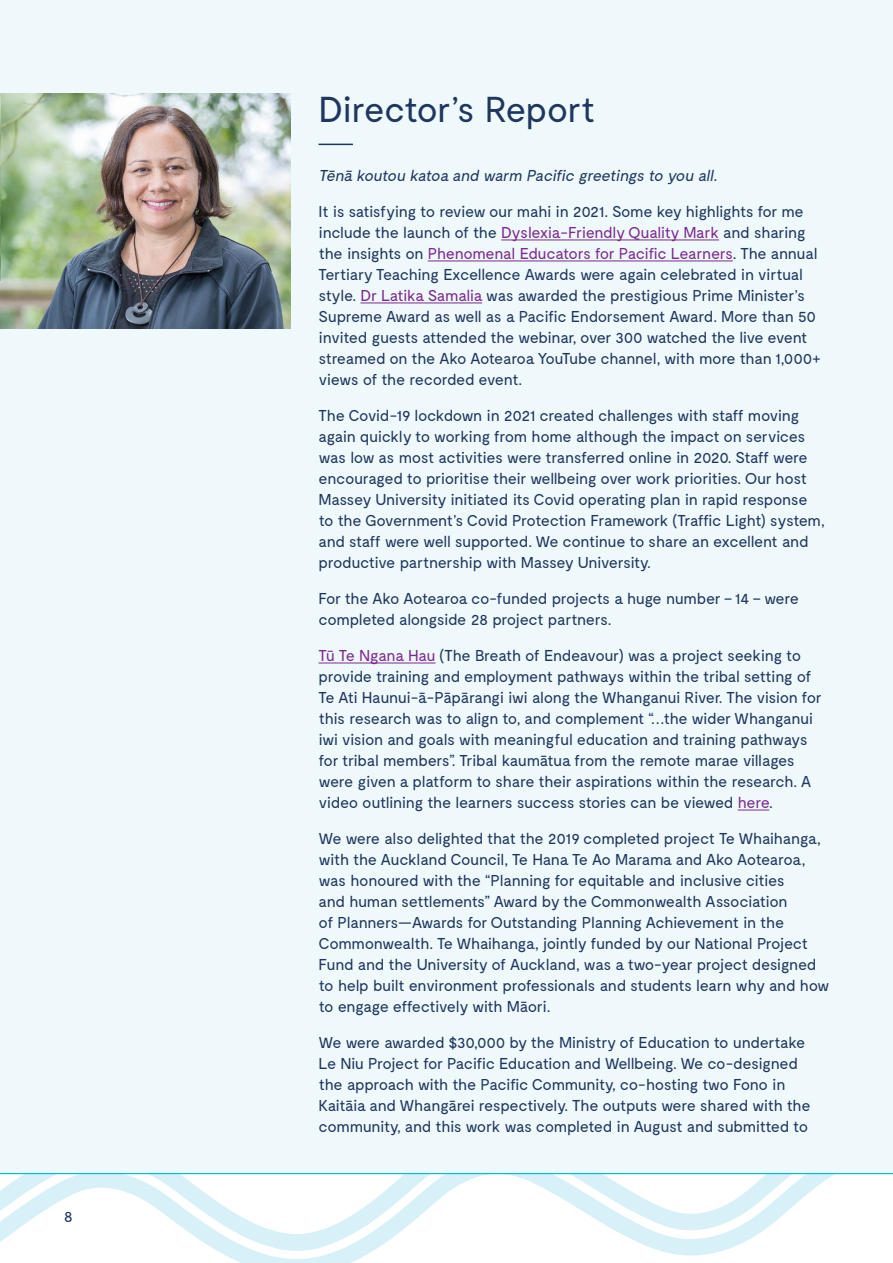
<style>
.page{position:relative;width:893px;height:1263px;background:#fff}
.page>*{position:absolute;margin:0;border:0;box-sizing:border-box;transform-origin:0 0}
.t1{font:36px "Moderat";letter-spacing:-.025em;color:#1f365f}
.t2{font:15.75px/21px "Moderat";letter-spacing:-.025em;color:#1f365f}
.t3{font:italic 15.75px "Moderat";color:#1f365f}
.s1{color:#7d2a90}
</style>
<div class="page">
<svg style="left:0;top:1173px;width:893px;height:90px"></svg>
<div style="left:0;top:0;width:892px;height:1173px;background:#eff9fb"></div>
<hr style="left:892px;top:0;width:1px;height:1173px;background:#eff9fb">
<hr style="left:319px;top:144px;width:34px;height:1px;background:#1f365f">
<hr style="left:501px;top:240px;width:218px;height:1px;background:#7d2a90">
<hr style="left:428px;top:261px;width:305px;height:1px;background:#7d2a90">
<hr style="left:360px;top:303px;width:122px;height:1px;background:#7d2a90">
<hr style="left:319px;top:663px;width:117px;height:1px;background:#7d2a90">
<hr style="left:738px;top:810px;width:31px;height:1px;background:#7d2a90">
<img style="left:1px;top:94px;width:289px;height:235px">
<img style="left:0;top:94px;width:1px;height:182px">
<img style="left:0;top:276px;width:1px;height:53px">
<p class="t2" style="left:64px;top:1206px;width:11px">8</p>
<h1 class="t1" style="left:319px;top:90px;width:279px">Director’s Report</h1>
<p class="t3" style="left:319px;top:167px;width:403px">Tēnā koutou katoa and warm Pacific greetings to you all.</p>
<p class="t2" style="left:319px;top:202px;width:504px">It is satisfying to review our mahi in 2021. Some key highlights for me include the launch of the <span class="s1">Dyslexia-Friendly Quality Mark</span> and sharing the insights on <span class="s1">Phenomenal Educators for Pacific Learners</span>. The annual Tertiary Teaching Excellence Awards were again celebrated in virtual style. <span class="s1">Dr Latika Samalia</span> was awarded the prestigious Prime Minister’s Supreme Award as well as a Pacific Endorsement Award. More than 50 invited guests attended the webinar, over 300 watched the live event streamed on the Ako Aotearoa YouTube channel, with more than 1,000+ views of the recorded event.</p>
<p class="t2" style="left:319px;top:406px;width:508px">The Covid-19 lockdown in 2021 created challenges with staff moving again quickly to working from home although the impact on services was low as most activities were transferred online in 2020. Staff were encouraged to prioritise their wellbeing over work priorities. Our host Massey University initiated its Covid operating plan in rapid response to the Government’s Covid Protection Framework (Traffic Light) system, and staff were well supported. We continue to share an excellent and productive partnership with Massey University.</p>
<p class="t2" style="left:319px;top:589px;width:482px">For the Ako Aotearoa co-funded projects a huge number – 14 – were completed alongside 28 project partners.</p>
<p class="t2" style="left:319px;top:646px;width:505px"><span class="s1">Tū Te Ngana Hau</span> (The Breath of Endeavour) was a project seeking to provide training and employment pathways within the tribal setting of Te Ati Haunui-ā-Pāpārangi iwi along the Whanganui River. The vision for this research was to align to, and complement “…the wider Whanganui iwi vision and goals with meaningful education and training pathways for tribal members”. Tribal kaumātua from the remote marae villages were given a platform to share their aspirations within the research. A video outlining the learners success stories can be viewed <span class="s1">here</span>.</p>
<p class="t2" style="left:319px;top:829px;width:513px">We were also delighted that the 2019 completed project Te Whaihanga, with the Auckland Council, Te Hana Te Ao Marama and Ako Aotearoa, was honoured with the “Planning for equitable and inclusive cities<br>and human settlements” Award by the Commonwealth Association<br>of Planners—Awards for Outstanding Planning Achievement in the Commonwealth. Te Whaihanga, jointly funded by our National Project Fund and the University of Auckland, was a two-year project designed to help built environment professionals and students learn why and how to engage effectively with Māori.</p>
<p class="t2" style="left:319px;top:1033px;width:494px">We were awarded $30,000 by the Ministry of Education to undertake Le Niu Project for Pacific Education and Wellbeing. We co-designed the approach with the Pacific Community, co-hosting two Fono in Kaitāia and Whangārei respectively. The outputs were shared with the community, and this work was completed in August and submitted to</p>
</div>
